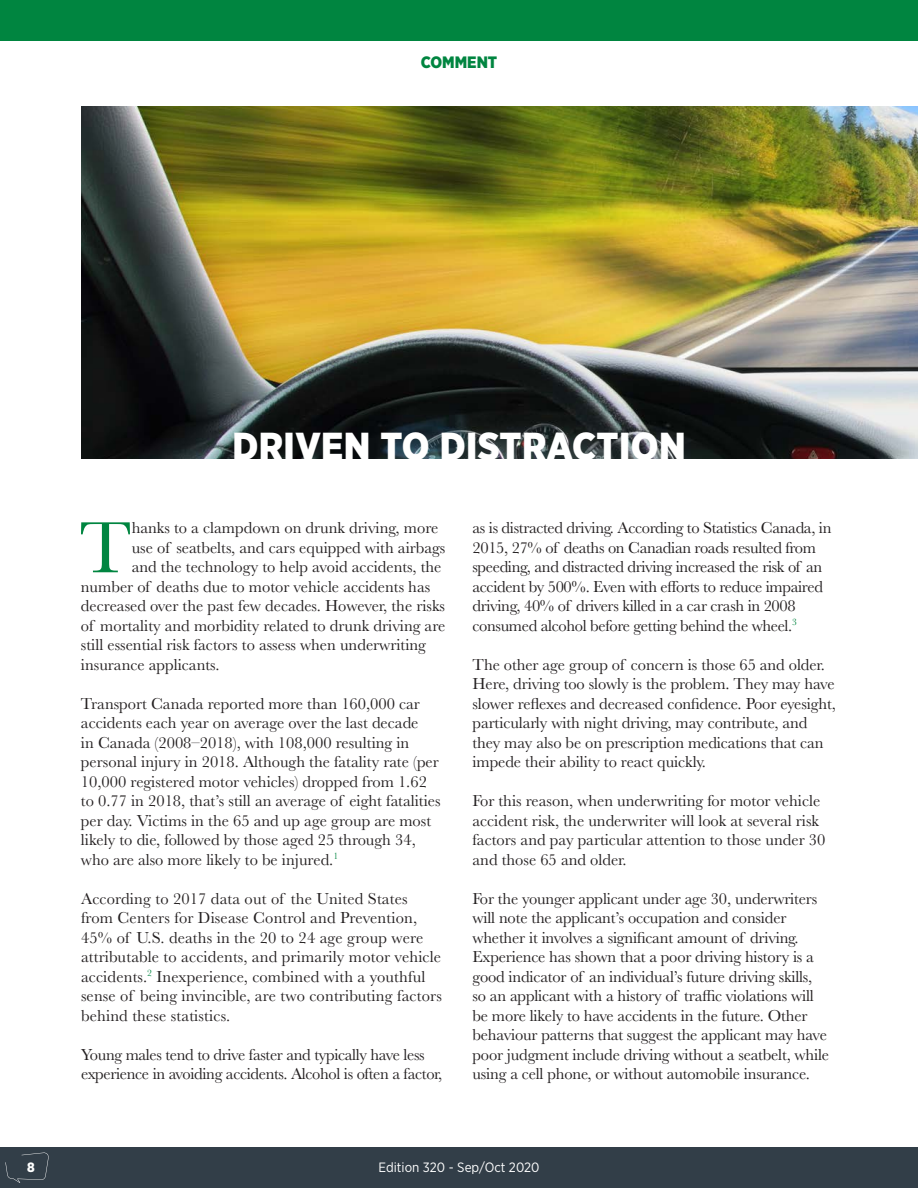
<style>
.page{position:relative;width:918px;height:1188px;background:#fff}
.page>*{position:absolute;margin:0;border:0;box-sizing:border-box;transform-origin:0 0}
.t1{font:75.45px "Baskerville";color:#008540}
.t2{font:900 39px "Gotham Narrow";letter-spacing:.01em;color:#fff}
.t3{font:16.5px/19.5px "Baskerville";letter-spacing:-.005em;color:#231f20}
.t4{font:900 16.5px "Gotham Narrow";color:#008540}
.t5{font:13.5px "Gotham Narrow";color:#fff}
.t6{font:900 13.5px "Gotham Narrow";color:#fff}
</style>
<div class="page">
<div style="left:0;top:1148px;width:918px;height:40px;background:#323e48"></div>
<svg style="left:5px;top:1152px;width:44px;height:31px"></svg>
<div style="left:0;top:0;width:918px;height:40px;background:#008540"></div>
<img style="left:81px;top:106px;width:837px;height:353px">
<p class="t4" style="left:421px;top:51px;width:78px">COMMENT</p>
<p class="t2" style="left:232px;top:420px;width:455px">DRIVEN TO DISTRACTION</p>
<p class="t1" style="left:79px;top:500px;width:54px">T</p>
<p class="t3" style="left:132px;top:518px;width:308px">hanks to a clampdown on drunk driving, more</p>
<p class="t3" style="left:132px;top:538px;width:315px">use of seatbelts, and cars equipped with airbags</p>
<p class="t3" style="left:132px;top:557px;width:311px">and the technology to help avoid accidents, the</p>
<p class="t3" style="left:81px;top:577px;width:351px">number of deaths due to motor vehicle accidents has</p>
<p class="t3" style="left:81px;top:596px;width:366px">decreased over the past few decades. However, the risks</p>
<p class="t3" style="left:81px;top:616px;width:366px">of mortality and morbidity related to drunk driving are</p>
<p class="t3" style="left:81px;top:635px;width:347px">still essential risk factors to assess when underwriting</p>
<p class="t3" style="left:81px;top:655px;width:140px">insurance applicants.</p>
<p class="t3" style="left:81px;top:694px;width:361px">Transport Canada reported more than 160,000 car accidents each year on average over the last decade<br>in Canada (2008–2018), with 108,000 resulting in personal injury in 2018. Although the fatality rate (per 10,000 registered motor vehicles) dropped from 1.62 to 0.77 in 2018, that’s still an average of eight fatalities per day. Victims in the 65 and up age group are most likely to die, followed by those aged 25 through 34, who are also more likely to be injured.<sup>1</sup></p>
<p class="t3" style="left:81px;top:889px;width:363px">According to 2017 data out of the United States from Centers for Disease Control and Prevention, 45% of U.S. deaths in the 20 to 24 age group were attributable to accidents, and primarily motor vehicle accidents.<sup>2</sup> Inexperience, combined with a youthful sense of being invincible, are two contributing factors behind these statistics.</p>
<p class="t3" style="left:81px;top:1045px;width:363px">Young males tend to drive faster and typically have less experience in avoiding accidents. Alcohol is often a factor,</p>
<p class="t3" style="left:472px;top:518px;width:360px">as is distracted driving. According to Statistics Canada, in 2015, 27% of deaths on Canadian roads resulted from speeding, and distracted driving increased the risk of an accident by 500%. Even with efforts to reduce impaired driving, 40% of drivers killed in a car crash in 2008 consumed alcohol before getting behind the wheel.<sup>3</sup></p>
<p class="t3" style="left:473px;top:655px;width:365px">The other age group of concern is those 65 and older.<br>Here, driving too slowly is the problem. They may have slower reflexes and decreased confidence. Poor eyesight, particularly with night driving, may contribute, and they may also be on prescription medications that can impede their ability to react quickly.</p>
<p class="t3" style="left:473px;top:791px;width:354px">For this reason, when underwriting for motor vehicle accident risk, the underwriter will look at several risk factors and pay particular attention to those under 30 and those 65 and older.</p>
<p class="t3" style="left:473px;top:889px;width:358px">For the younger applicant under age 30, underwriters will note the applicant’s occupation and consider whether it involves a significant amount of driving.<br>Experience has shown that a poor driving history is a good indicator of an individual’s future driving skills, so an applicant with a history of traffic violations will be more likely to have accidents in the future. Other behaviour patterns that suggest the applicant may have poor judgment include driving without a seatbelt, while using a cell phone, or without automobile insurance.</p>
<p class="t6" style="left:27px;top:1158px;width:9px">8</p>
<p class="t5" style="left:378px;top:1159px;width:163px">Edition 320 - Sep/Oct 2020</p>
</div>
